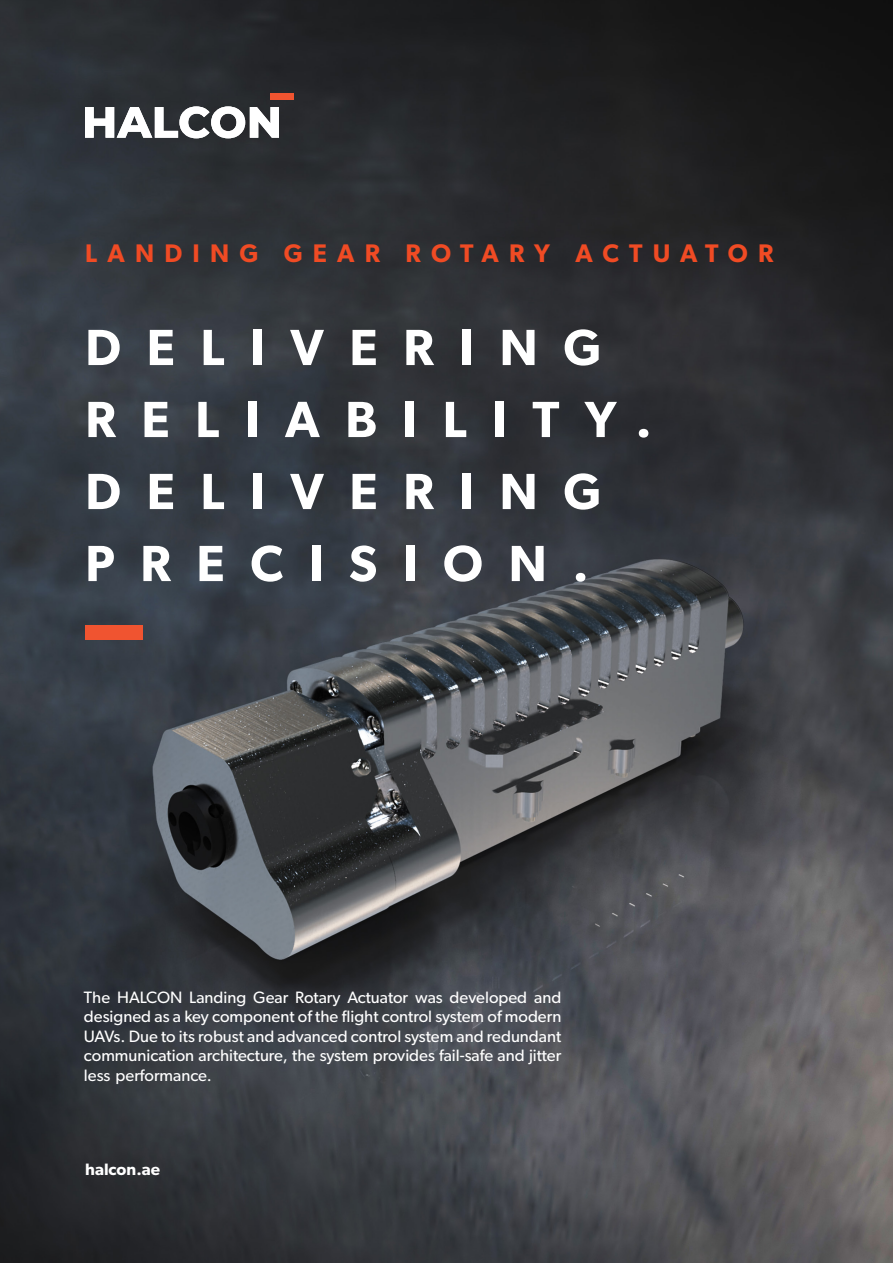
<style>
.page{position:relative;width:893px;height:1263px;background:#fff}
.page>*{position:absolute;margin:0;border:0;box-sizing:border-box;transform-origin:0 0}
.t1{font:600 51px "Gibson";letter-spacing:.5em;color:#fff}
.t2{font:600 25.5px "Gibson";letter-spacing:.4em;color:#f04b24}
.t3{font:16.5px/19.5px "Gibson";color:#fff;text-align:justify}
.t4{font:600 16.5px "Gibson";color:#fff}
</style>
<div class="page">
<img style="left:0;top:0;width:893px;height:1263px">
<div style="left:270px;top:93px;width:24px;height:7px;background:#f05430"></div>
<svg style="left:85px;top:106px;width:194px;height:32px"></svg>
<div style="left:85px;top:625px;width:58px;height:14px;background:#f05430"></div>
<p class="t2" style="left:85px;top:238px;width:690px">LANDING GEAR ROTARY ACTUATOR</p>
<p class="t1" style="left:85px;top:317px;width:517px">DELIVERING</p>
<p class="t1" style="left:85px;top:389px;width:568px">RELIABILITY.</p>
<p class="t1" style="left:85px;top:461px;width:517px">DELIVERING</p>
<p class="t1" style="left:85px;top:533px;width:505px">PRECISION.</p>
<p class="t3" style="left:84px;top:987px;width:479px">The HALCON Landing Gear Rotary Actuator was developed and designed as a key component of the flight control system of modern UAVs. Due to its robust and advanced control system and redundant communication architecture, the system provides fail-safe and jitter less performance.</p>
<p class="t4" style="left:85px;top:1159px;width:76px">halcon.ae</p>
</div>
